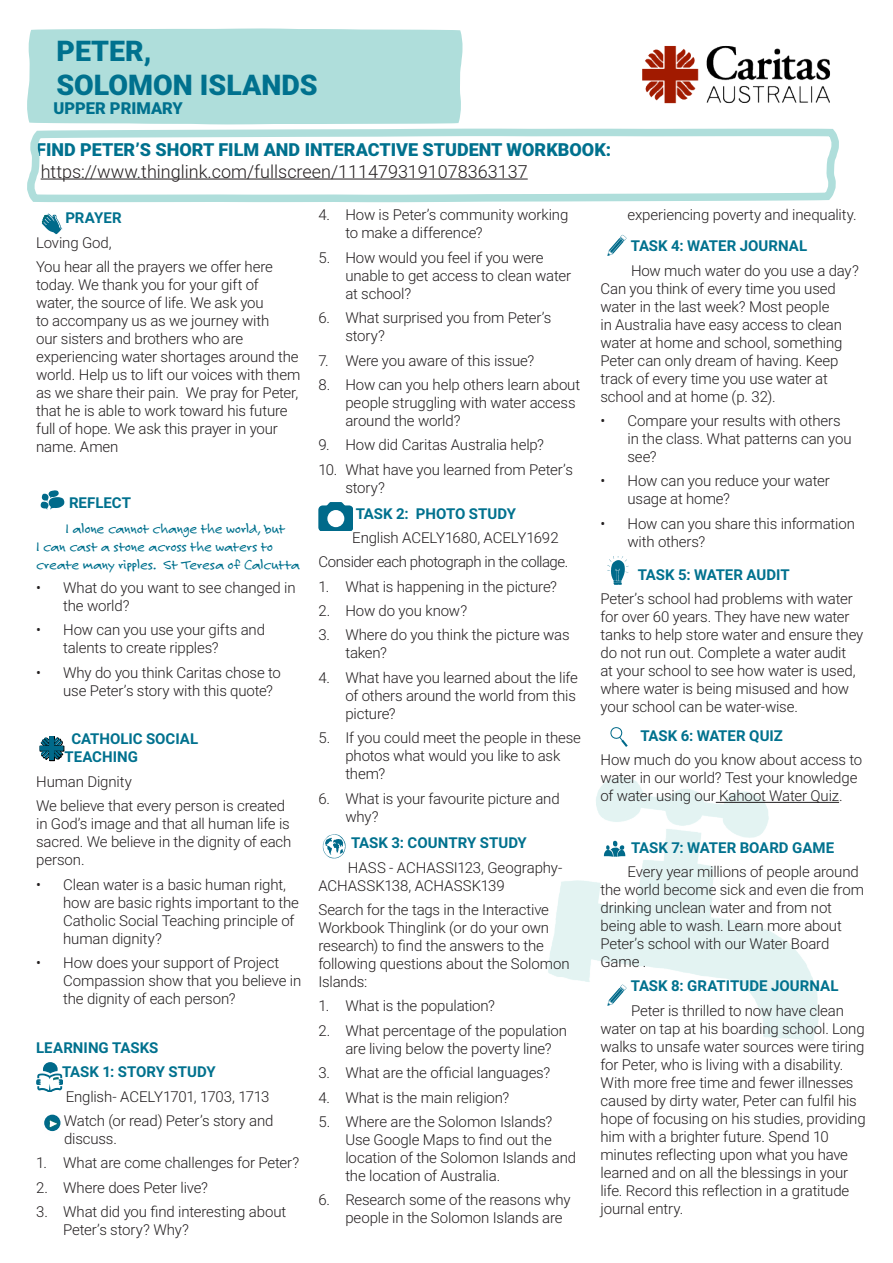
<style>
.page{position:relative;width:893px;height:1263px;background:#fff}
.page>*{position:absolute;margin:0;border:0;box-sizing:border-box;transform-origin:0 0}
.t1{font:900 28.5px/34.2px "Roboto";color:#00718e}
.t2{font:300 18px "Roboto";color:#231f20}
.t3{font:900 18px "Roboto";color:#00718e}
.t4{font:900 16.5px "Roboto";color:#00718e}
.body_copy{font:300 15px/18px "Roboto";letter-spacing:-.01em;color:#231f20}
.body_copy-2{font:700 15px/18px "Roboto";color:#00718e}
.body_copy-3{font:15px/18px "Felt Tip Roman";letter-spacing:-.01em;color:#00718e}
.body_copy-4{font:300 15px "Roboto";letter-spacing:-.03em;color:#231f20}
</style>
<div class="page">
<img style="left:548px;top:777px;width:292px;height:264px">
<svg style="left:41px;top:490px;width:23px;height:20px"></svg>
<svg style="left:39px;top:736px;width:26px;height:26px"></svg>
<svg style="left:36px;top:1062px;width:26px;height:30px"></svg>
<img style="left:44px;top:1114px;width:17px;height:18px">
<div style="left:44px;top:1115px;width:16px;height:16px;background:#006a8a;border-radius:50%"></div>
<svg style="left:49px;top:1119px;width:10px;height:10px"></svg>
<svg style="left:318px;top:502px;width:34px;height:29px"></svg>
<div style="left:327px;top:510px;width:17px;height:17px;background:#fff;border-radius:50%"></div>
<svg style="left:323px;top:834px;width:22px;height:24px"></svg>
<hr style="left:716px;top:802px;width:123px;height:1px;background:#231f20">
<svg style="left:607px;top:556px;width:22px;height:29px"></svg>
<svg style="left:610px;top:727px;width:18px;height:20px"></svg>
<svg style="left:604px;top:841px;width:21px;height:16px"></svg>
<svg style="left:607px;top:982px;width:20px;height:27px"></svg>
<svg style="left:27px;top:28px;width:812px;height:228px"></svg>
<p class="t1" style="left:56px;top:32px;width:263px">PETER,<br>SOLOMON ISLANDS</p>
<p class="t4" style="left:53px;top:97px;width:131px">UPPER PRIMARY</p>
<p class="t3" style="left:36px;top:137px;width:577px">FIND PETER’S SHORT FILM AND INTERACTIVE STUDENT WORKBOOK:</p>
<p class="t2" style="left:41px;top:159px;width:488px">https://www.thinglink.com/fullscreen/1114793191078363137</p>
<p class="body_copy-2" style="left:65px;top:208px;width:58px">PRAYER</p>
<p class="body_copy" style="left:36px;top:233px;width:77px">Loving God,</p>
<p class="body_copy" style="left:36px;top:257px;width:266px">You hear all the prayers we offer here today. We thank you for your gift of water, the source of life. We ask you<br>to accompany us as we journey with<br>our sisters and brothers who are experiencing water shortages around the world. Help us to lift our voices with them as we share their pain. We pray for Peter, that he is able to work toward his future full of hope. We ask this prayer in your name. Amen</p>
<p class="body_copy-2" style="left:69px;top:493px;width:64px">REFLECT</p>
<p class="body_copy-3" style="left:36px;top:519px;width:265px;text-indent:29px">I alone cannot change the world, but<br>I can cast a stone across the waters to create many ripples. St Teresa of Calcutta</p>
<p class="body_copy" style="left:63px;top:578px;width:234px;text-indent:-27px">• What do you want to see changed in the world?</p>
<p class="body_copy" style="left:63px;top:620px;width:203px;text-indent:-27px">• How can you use your gifts and talents to create ripples?</p>
<p class="body_copy" style="left:63px;top:663px;width:219px;text-indent:-27px">• Why do you think Caritas chose to use Peter’s story with this quote?</p>
<p class="body_copy-2" style="left:64px;top:729px;width:135px;text-indent:7px">CATHOLIC SOCIAL<br>TEACHING</p>
<p class="body_copy" style="left:36px;top:772px;width:97px">Human Dignity</p>
<p class="body_copy" style="left:36px;top:796px;width:257px">We believe that every person is created in God’s image and that all human life is sacred. We believe in the dignity of each person.</p>
<p class="body_copy" style="left:63px;top:875px;width:237px;text-indent:-27px">• Clean water is a basic human right, how are basic rights important to the<br>Catholic Social Teaching principle of human dignity?</p>
<p class="body_copy" style="left:63px;top:953px;width:240px;text-indent:-27px">• How does your support of Project<br>Compassion show that you believe in the dignity of each person?</p>
<p class="body_copy-2" style="left:36px;top:1038px;width:124px">LEARNING TASKS</p>
<p class="body_copy-2" style="left:62px;top:1062px;width:155px">TASK 1: STORY STUDY</p>
<p class="body_copy" style="left:66px;top:1087px;width:205px">English- ACELY1701, 1703, 1713</p>
<p class="body_copy" style="left:64px;top:1111px;width:211px">Watch (or read) Peter’s story and discuss.</p>
<p class="body_copy" style="left:36px;top:1153px;width:265px">1. What are come challenges for Peter?</p>
<p class="body_copy" style="left:36px;top:1178px;width:173px">2. Where does Peter live?</p>
<p class="body_copy" style="left:63px;top:1202px;width:225px;text-indent:-27px">3. What did you find interesting about<br>Peter’s story? Why?</p>
<p class="body_copy" style="left:345px;top:205px;width:225px;text-indent:-27px">4. How is Peter’s community working to make a difference?</p>
<p class="body_copy" style="left:345px;top:248px;width:227px;text-indent:-27px">5. How would you feel if you were unable to get access to clean water at school?</p>
<p class="body_copy" style="left:345px;top:308px;width:208px;text-indent:-27px">6. What surprised you from Peter’s story?</p>
<p class="body_copy" style="left:318px;top:351px;width:217px">7. Were you aware of this issue?</p>
<p class="body_copy" style="left:345px;top:375px;width:236px;text-indent:-27px">8. How can you help others learn about people struggling with water access around the world?</p>
<p class="body_copy" style="left:318px;top:435px;width:227px">9. How did Caritas Australia help?</p>
<p class="body_copy" style="left:345px;top:460px;width:229px;text-indent:-27px">10. What have you learned from Peter’s story?</p>
<p class="body_copy-2" style="left:356px;top:504px;width:162px">TASK 2: PHOTO STUDY</p>
<p class="body_copy" style="left:352px;top:528px;width:208px">English ACELY1680, ACELY1692</p>
<p class="body_copy-4" style="left:318px;top:551px;width:252px">Consider each photograph in the collage.</p>
<p class="body_copy" style="left:318px;top:577px;width:240px">1. What is happening in the picture?</p>
<p class="body_copy" style="left:318px;top:601px;width:150px">2. How do you know?</p>
<p class="body_copy" style="left:345px;top:625px;width:226px;text-indent:-27px">3. Where do you think the picture was taken?</p>
<p class="body_copy" style="left:345px;top:668px;width:234px;text-indent:-27px">4. What have you learned about the life of others around the world from this picture?</p>
<p class="body_copy" style="left:345px;top:728px;width:237px;text-indent:-27px">5. If you could meet the people in these photos what would you like to ask them?</p>
<p class="body_copy" style="left:345px;top:789px;width:216px;text-indent:-27px">6. What is your favourite picture and why?</p>
<p class="body_copy-2" style="left:351px;top:833px;width:177px">TASK 3: COUNTRY STUDY</p>
<p class="body_copy" style="left:318px;top:858px;width:246px;text-indent:29px">HASS - ACHASSI123, Geography-<br>ACHASSK138, ACHASSK139</p>
<p class="body_copy" style="left:318px;top:900px;width:253px">Search for the tags in the Interactive<br>Workbook Thinglink (or do your own research) to find the answers to the following questions about the Solomon<br>Islands:</p>
<p class="body_copy" style="left:318px;top:996px;width:178px">1. What is the population?</p>
<p class="body_copy" style="left:345px;top:1021px;width:223px;text-indent:-27px">2. What percentage of the population are living below the poverty line?</p>
<p class="body_copy" style="left:318px;top:1063px;width:233px">3. What are the official languages?</p>
<p class="body_copy" style="left:318px;top:1088px;width:192px">4. What is the main religion?</p>
<p class="body_copy" style="left:345px;top:1112px;width:232px;text-indent:-27px">5. Where are the Solomon Islands?<br>Use Google Maps to find out the location of the Solomon Islands and the location of Australia.</p>
<p class="body_copy" style="left:345px;top:1190px;width:227px;text-indent:-27px">6. Research some of the reasons why people in the Solomon Islands are</p>
<p class="body_copy" style="left:627px;top:205px;width:231px">experiencing poverty and inequality.</p>
<p class="body_copy-2" style="left:631px;top:236px;width:178px">TASK 4: WATER JOURNAL</p>
<p class="body_copy" style="left:600px;top:261px;width:260px;text-indent:30px">How much water do you use a day?<br>Can you think of every time you used water in the last week? Most people<br>in Australia have easy access to clean water at home and school, something Peter can only dream of having. Keep track of every time you use water at school and at home (p. 32).</p>
<p class="body_copy" style="left:627px;top:411px;width:226px;text-indent:-27px">• Compare your results with others in the class. What patterns can you see?</p>
<p class="body_copy" style="left:627px;top:471px;width:204px;text-indent:-27px">• How can you reduce your water usage at home?</p>
<p class="body_copy" style="left:627px;top:514px;width:229px;text-indent:-27px">• How can you share this information with others?</p>
<p class="body_copy-2" style="left:638px;top:565px;width:153px">TASK 5: WATER AUDIT</p>
<p class="body_copy" style="left:600px;top:589px;width:264px">Peter’s school had problems with water for over 60 years. They have new water tanks to help store water and ensure they do not run out. Complete a water audit<br>at your school to see how water is used, where water is being misused and how your school can be water-wise.</p>
<p class="body_copy-2" style="left:640px;top:726px;width:144px">TASK 6: WATER QUIZ</p>
<p class="body_copy" style="left:600px;top:750px;width:263px">How much do you know about access to water in our world? Test your knowledge of water using our Kahoot Water Quiz.</p>
<p class="body_copy-2" style="left:631px;top:838px;width:205px">TASK 7: WATER BOARD GAME</p>
<p class="body_copy" style="left:600px;top:862px;width:265px;text-indent:27px">Every year millions of people around the world become sick and even die from drinking unclean water and from not being able to wash. Learn more about<br>Peter’s school with our Water Board<br>Game .</p>
<p class="body_copy-2" style="left:631px;top:976px;width:209px">TASK 8: GRATITUDE JOURNAL</p>
<p class="body_copy" style="left:600px;top:1001px;width:267px;text-indent:30px">Peter is thrilled to now have clean water on tap at his boarding school. Long walks to unsafe water sources were tiring for Peter, who is living with a disability.<br>With more free time and fewer illnesses caused by dirty water, Peter can fulfil his hope of focusing on his studies, providing him with a brighter future. Spend 10 minutes reflecting upon what you have learned and on all the blessings in your life. Record this reflection in a gratitude journal entry.</p>
</div>
